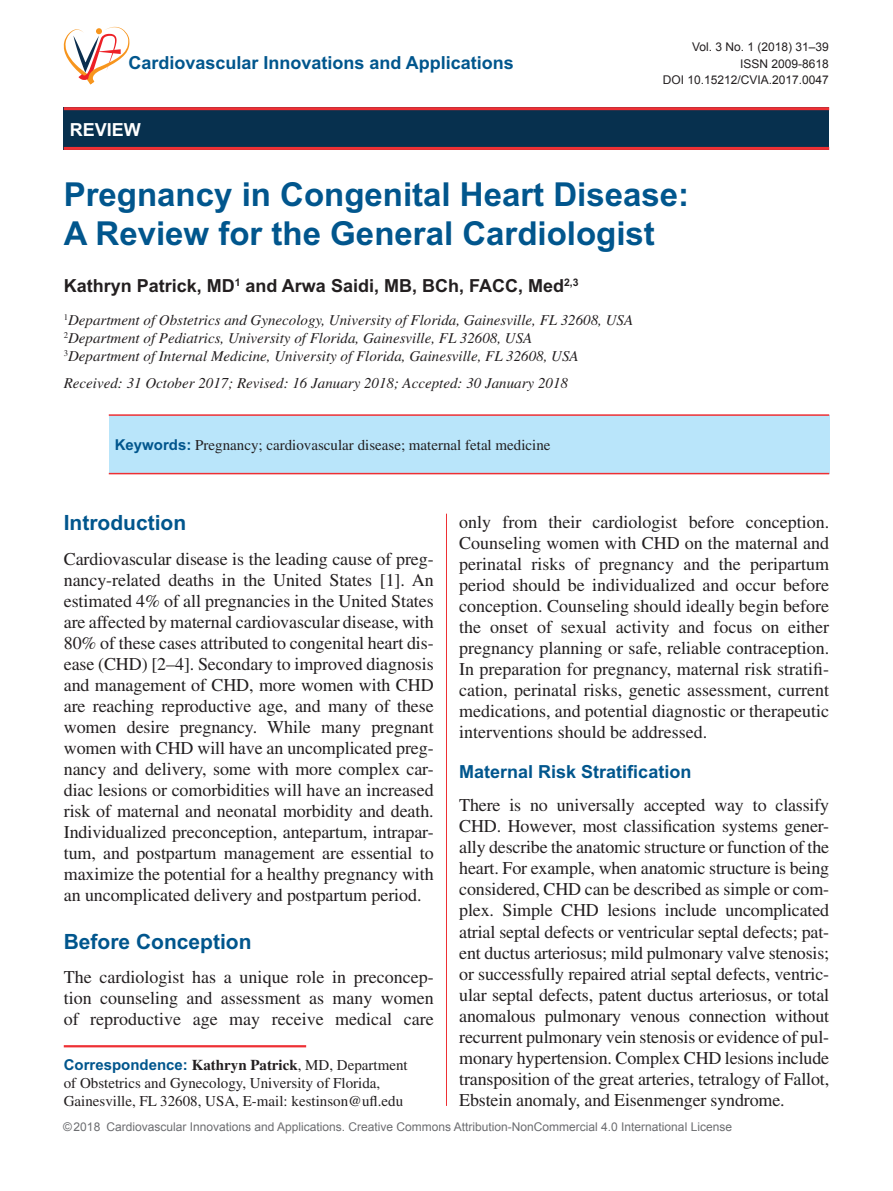
<style>
.page{position:relative;width:893px;height:1191px;background:#fff}
.page>*{position:absolute;margin:0;border:0;box-sizing:border-box;transform-origin:0 0}
.t1{font:700 33px/39px "Arial";color:#01568d}
.t2{font:700 21px "Arial";color:#01568d}
.t3{font:18px/21px "Times";letter-spacing:-.005em;color:#231f20;text-align:justify}
.t4{font:700 18px "Arial";color:#01568d}
.t5{font:700 18px "Arial";color:#231f20}
.t6{font:700 18px "Arial";color:#fff}
.t7{font:italic 15px/18px "Times";color:#231f20}
.t8{font:15px/18px "Times";color:#231f20}
.t9{font:700 15px "Arial";color:#01568d}
.t10{font:12px "Arial";color:#6c6d70}
.t11{font:12px/16.5px "Arial";color:#231f20;text-align:right}
.s1{font-family:"Arial";font-weight:700;color:#01568d}
.s2{font-family:"Times";color:#231f20}
.s3{font-family:"Times";font-weight:400;color:#231f20}
</style>
<div class="page">
<svg style="left:64px;top:27px;width:65px;height:57px"></svg>
<hr style="left:446px;top:513px;width:1px;height:593px;background:#ee3034">
<div style="left:64px;top:108px;width:765px;height:42px;background:#07304e"></div>
<hr style="left:64px;top:107px;width:765px;height:3px;background:#ee3034">
<hr style="left:64px;top:147px;width:765px;height:3px;background:#ee3034">
<hr style="left:64px;top:1045px;width:242px;height:2px;background:#ee3034">
<div style="left:109px;top:415px;width:720px;height:58px;background:#b9e5fa"></div>
<hr style="left:109px;top:414px;width:720px;height:2px;background:#ee3034">
<hr style="left:109px;top:473px;width:720px;height:1px;background:#ee3034">
<p class="t4" style="left:128px;top:53px;width:387px">Cardiovascular Innovations and Applications</p>
<p class="t6" style="left:70px;top:119px;width:73px">REVIEW</p>
<p class="t11" style="left:663px;top:39px;width:168px">Vol. 3 No. 1 (2018) 31–39<br>ISSN 2009-8618<br>DOI 10.15212/CVIA.2017.0047</p>
<h1 class="t1" style="left:64px;top:175px;width:627px">Pregnancy in Congenital Heart Disease:<br>A Review for the General Cardiologist</h1>
<p class="t5" style="left:64px;top:275px;width:516px">Kathryn Patrick, MD<sup>1</sup> and Arwa Saidi, MB, BCh, FACC, Med<sup>2,3</sup></p>
<p class="t7" style="left:64px;top:311px;width:571px"><sup>1</sup>Department of Obstetrics and Gynecology, University of Florida, Gainesville, FL 32608, USA<br><sup>2</sup>Department of Pediatrics, University of Florida, Gainesville, FL 32608, USA<br><sup>3</sup>Department of Internal Medicine, University of Florida, Gainesville, FL 32608, USA</p>
<p class="t7" style="left:64px;top:374px;width:506px">Received: 31 October 2017; Revised: 16 January 2018; Accepted: 30 January 2018</p>
<p class="t8" style="left:115px;top:436px;width:437px"><span class="s1">Keywords:</span> Pregnancy; cardiovascular disease; maternal fetal medicine</p>
<p class="t2" style="left:64px;top:511px;width:124px">Introduction</p>
<p class="t3" style="left:64px;top:548px;width:371px">Cardiovascular disease is the leading cause of preg&shy;nancy-related deaths in the United States [1]. An estimated 4% of all pregnancies in the United States are affected by maternal cardiovascular disease, with 80% of these cases attributed to congenital heart dis&shy;ease (CHD) [2–4]. Secondary to improved diagnosis and management of CHD, more women with CHD are reaching reproductive age, and many of these women desire pregnancy. While many pregnant women with CHD will have an uncomplicated preg&shy;nancy and delivery, some with more complex car&shy;diac lesions or comorbidities will have an increased risk of maternal and neonatal morbidity and death.<br>Individualized preconception, antepartum, intrapar&shy;tum, and postpartum management are essential to maximize the potential for a healthy pregnancy with an uncomplicated delivery and postpartum period.</p>
<p class="t2" style="left:64px;top:930px;width:189px">Before Conception</p>
<p class="t3" style="left:64px;top:966px;width:371px">The cardiologist has a unique role in preconcep&shy;tion counseling and assessment as many women of reproductive age may receive medical care</p>
<p class="t9" style="left:64px;top:1056px;width:346px">Correspondence: <span class="s2">Kathryn Patrick</span><span class="s3">, MD, Department</span></p>
<p class="t8" style="left:64px;top:1073px;width:341px">of Obstetrics and Gynecology, University of Florida,<br>Gainesville, FL 32608, USA, E-mail: kestinson@ufl.edu</p>
<p class="t3" style="left:459px;top:511px;width:371px">only from their cardiologist before conception.<br>Counseling women with CHD on the maternal and perinatal risks of pregnancy and the peripartum period should be individualized and occur before conception. Counseling should ideally begin before the onset of sexual activity and focus on either pregnancy planning or safe, reliable contraception.<br>In preparation for pregnancy, maternal risk stratifi&shy;cation, perinatal risks, genetic assessment, current medications, and potential diagnostic or therapeutic interventions should be addressed.</p>
<p class="t4" style="left:459px;top:762px;width:234px">Maternal Risk Stratification</p>
<p class="t3" style="left:459px;top:795px;width:371px">There is no universally accepted way to classify CHD. However, most classification systems gener&shy;ally describe the anatomic structure or function of the heart. For example, when anatomic structure is being considered, CHD can be described as simple or com&shy;plex. Simple CHD lesions include uncomplicated atrial septal defects or ventricular septal defects; pat&shy;ent ductus arteriosus; mild pulmonary valve stenosis; or successfully repaired atrial septal defects, ventric&shy;ular septal defects, patent ductus arteriosus, or total anomalous pulmonary venous connection without recurrent pulmonary vein stenosis or evidence of pul&shy;monary hypertension. Complex CHD lesions include transposition of the great arteries, tetralogy of Fallot, Ebstein anomaly, and Eisenmenger syndrome.</p>
<p class="t10" style="left:63px;top:1118px;width:670px">©2018 Cardiovascular Innovations and Applications. Creative Commons Attribution-NonCommercial 4.0 International License</p>
</div>
